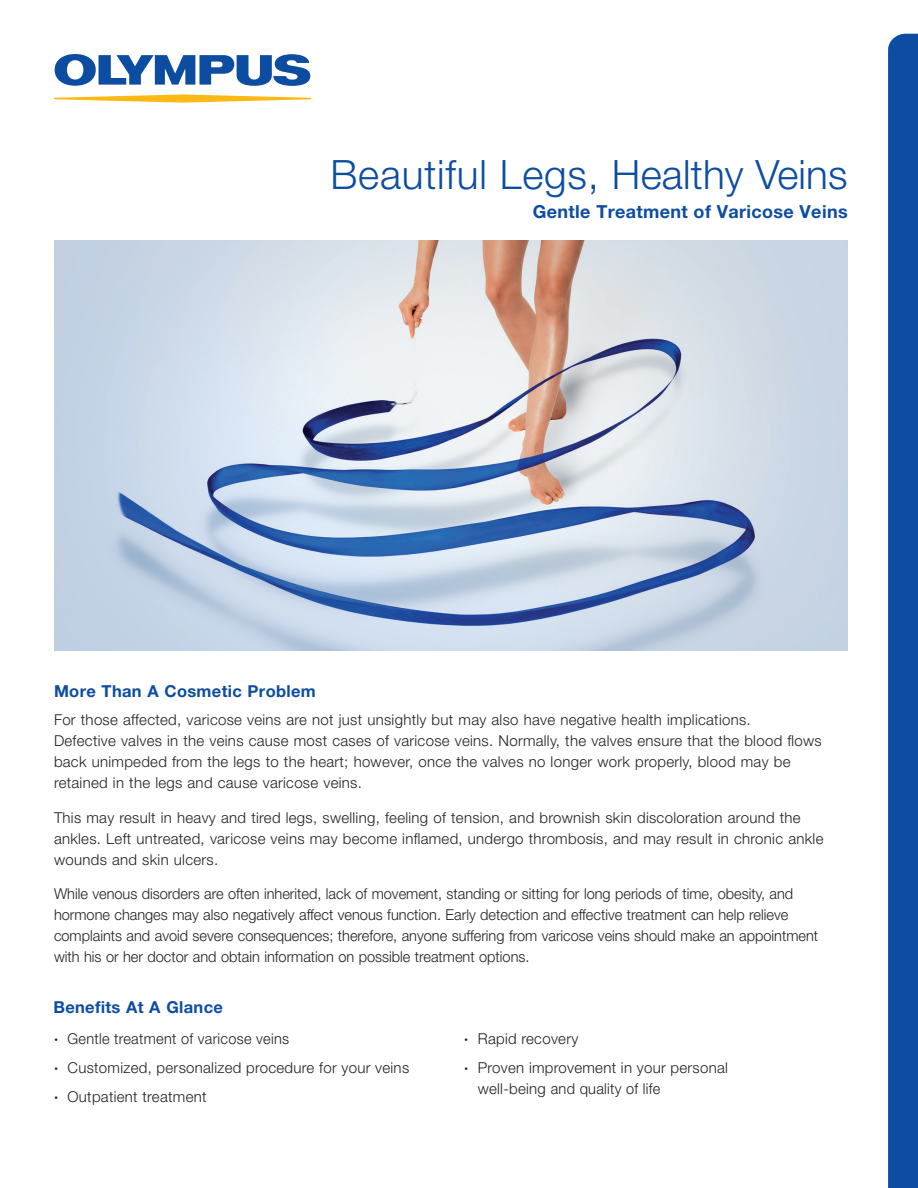
<style>
.page{position:relative;width:918px;height:1188px;background:#fff}
.page>*{position:absolute;margin:0;border:0;box-sizing:border-box;transform-origin:0 0}
.Subtitle{font:300 40.5px "Helvetica Neue LT Pro";letter-spacing:.02em;color:#0d4da1}
.Subtitle-2{font:700 18px "Helvetica Neue LT Pro";letter-spacing:.02em;color:#0d4da1}
.Text{font:700 16.5px "Helvetica Neue LT Pro";letter-spacing:.02em;color:#0d4da1}
.Headline-Bold_Blue{font:700 16.5px "Helvetica Neue LT Pro";letter-spacing:.02em;color:#0d4da1}
.Text-2{font:300 15px/21px "Helvetica Neue LT Pro";letter-spacing:.02em;color:#231f20}
.Text-3{font:300 15px/21px "Helvetica Neue LT Pro";color:#231f20}
.s1{font-weight:700}
</style>
<div class="page">
<div style="left:888px;top:34px;width:30px;height:1154px;background:#0d4da1"></div>
<svg style="left:55px;top:54px;width:255px;height:32px"></svg>
<svg style="left:54px;top:94px;width:257px;height:9px"></svg>
<img style="left:54px;top:241px;width:794px;height:409px">
<p class="Subtitle" style="left:330px;top:150px;width:519px">Beautiful Legs, Healthy Veins</p>
<p class="Subtitle-2" style="left:533px;top:200px;width:316px">Gentle Treatment of Varicose Veins</p>
<p class="Text" style="left:54px;top:681px;width:263px">More Than A Cosmetic Problem</p>
<p class="Text-2" style="left:54px;top:709px;width:769px">For those affected, varicose veins are not just unsightly but may also have negative health implications.<br>Defective valves in the veins cause most cases of varicose veins. Normally, the valves ensure that the blood flows back unimpeded from the legs to the heart; however, once the valves no longer work properly, blood may be retained in the legs and cause varicose veins.</p>
<p class="Text-2" style="left:54px;top:807px;width:771px">This may result in heavy and tired legs, swelling, feeling of tension, and brownish skin discoloration around the ankles. Left untreated, varicose veins may become inflamed, undergo thrombosis, and may result in chronic ankle wounds and skin ulcers.</p>
<p class="Text-3" style="left:54px;top:883px;width:766px">While venous disorders are often inherited, lack of movement, standing or sitting for long periods of time, obesity, and hormone changes may also negatively affect venous function. Early detection and effective treatment can help relieve complaints and avoid severe consequences; therefore, anyone suffering from varicose veins should make an appointment with his or her doctor and obtain information on possible treatment options.</p>
<p class="Headline-Bold_Blue" style="left:53px;top:997px;width:171px">Benefits At A Glance</p>
<p class="Text-2" style="left:54px;top:1028px;width:237px"><span class="s1">·</span> Gentle treatment of varicose veins</p>
<p class="Text-2" style="left:54px;top:1057px;width:357px"><span class="s1">·</span> Customized, personalized procedure for your veins</p>
<p class="Text-2" style="left:54px;top:1086px;width:154px"><span class="s1">·</span> Outpatient treatment</p>
<p class="Text-2" style="left:464px;top:1028px;width:116px"><span class="s1">·</span> Rapid recovery</p>
<p class="Text-2" style="left:478px;top:1057px;width:252px;text-indent:-14px"><span class="s1">·</span> Proven improvement in your personal well-being and quality of life</p>
</div>
